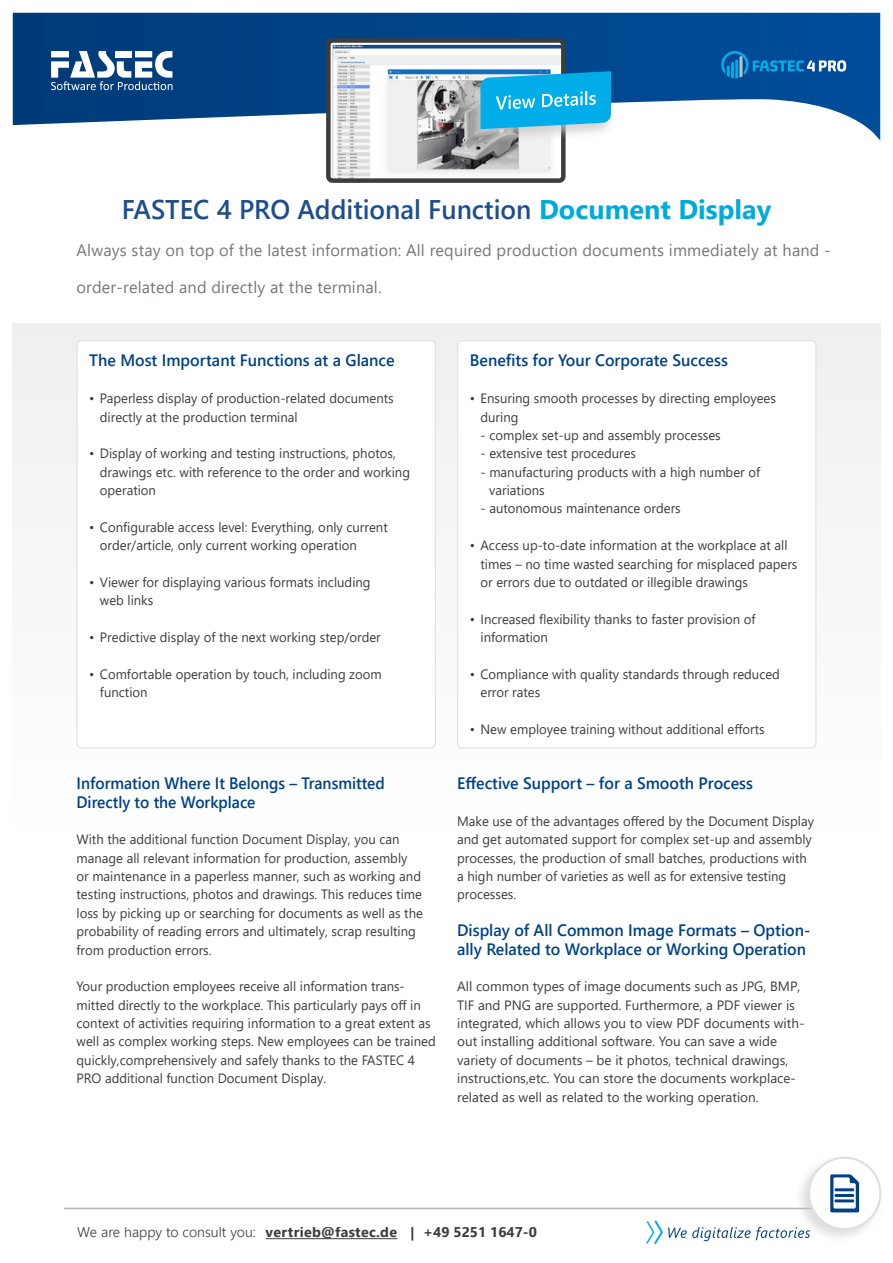
<style>
.page{position:relative;width:893px;height:1263px;background:#fff}
.page>*{position:absolute;margin:0;border:0;box-sizing:border-box;transform-origin:0 0}
.t1{font:600 27px "Segoe UI";color:#1f4e8e}
.t2{font:600 16.5px/18.5px "Segoe UI";color:#004184}
.t3{font:16.5px "Segoe UI";letter-spacing:.01em;color:#767877}
.t4{font:600 16.5px/18.3px "Segoe UI";color:#004184;scale:.94 1}
.t5{font:700 14.25px "Segoe UI";letter-spacing:.02em;color:#3c3c3b}
.t6{font:13.5px/18.3px "Segoe UI";color:#3c3c3b}
.s1{font-weight:700;color:#00aadc}
.s2{font-weight:300}
</style>
<div class="page">
<div style="left:13px;top:323px;width:867px;height:525px;background:linear-gradient(to right,#fbfbfb,#fbfbfb)"></div>
<hr style="left:64px;top:1208px;width:765px;height:1px;background:#b5b5b5">
<svg style="left:646px;top:1220px;width:148px;height:24px"></svg>
<svg style="left:13px;top:13px;width:867px;height:128px"></svg>
<svg style="left:51px;top:51px;width:122px;height:39px"></svg>
<svg style="left:721px;top:51px;width:125px;height:27px"></svg>
<hr style="left:266px;top:1238px;width:131px;height:1px;background:#3c3c3b">
<div style="left:794px;top:1154px;width:90px;height:90px;background:#c3c2c2;opacity:.53"></div>
<div style="left:809px;top:1158px;width:71px;height:71px;background:#fff;border-radius:50%"></div>
<div style="left:808px;top:1157px;width:73px;height:73px;border:2px solid #e1e0e0;border-radius:50%"></div>
<img style="left:332px;top:45px;width:229px;height:133px">
<div style="left:326px;top:38px;width:240px;height:145px;border:4px solid #3c3c3b;border-radius:4px"></div>
<div style="left:77px;top:341px;width:358px;height:407px;background:#fff;border-radius:4px"></div>
<div style="left:77px;top:340px;width:359px;height:408px;border:1px solid #e1e0e0;border-radius:4px"></div>
<div style="left:458px;top:341px;width:358px;height:407px;background:#fff;border-radius:4px"></div>
<div style="left:457px;top:340px;width:359px;height:408px;border:1px solid #e1e0e0;border-radius:4px"></div>
<svg style="left:830px;top:1174px;width:29px;height:38px"></svg>
<div style="left:468px;top:71px;width:147px;height:74px;background:#c9c8c8;opacity:.75"></div>
<svg style="left:480px;top:71px;width:131px;height:58px"></svg>
<h1 class="t1" style="left:122px;top:184px;width:651px">FASTEC 4 PRO Additional Function <span class="s1">Document Display</span></h1>
<p class="t3" style="left:77px;top:235px;width:756px">Always stay on top of the latest information: All required production documents immediately at hand -</p>
<p class="t3" style="left:77px;top:272px;width:307px">order-related and directly at the terminal.</p>
<p class="t2" style="left:89px;top:350px;width:307px">The Most Important Functions at a Glance</p>
<p class="t6" style="left:100px;top:388px;width:295px;text-indent:-11px">• Paperless display of production-related documents directly at the production terminal</p>
<p class="t6" style="left:100px;top:443px;width:312px;text-indent:-11px">• Display of working and testing instructions, photos, drawings etc. with reference to the order and working operation</p>
<p class="t6" style="left:100px;top:517px;width:289px;text-indent:-11px">• Configurable access level: Everything, only current order/article, only current working operation</p>
<p class="t6" style="left:100px;top:572px;width:272px;text-indent:-11px">• Viewer for displaying various formats including web links</p>
<p class="t6" style="left:89px;top:627px;width:293px">• Predictive display of the next working step/order</p>
<p class="t6" style="left:100px;top:664px;width:283px;text-indent:-11px">• Comfortable operation by touch, including zoom function</p>
<p class="t4" style="left:77px;top:773px;width:329px">Information Where It Belongs – Transmitted<br>Directly to the Workplace</p>
<p class="t6" style="left:77px;top:829px;width:348px">With the additional function Document Display, you can manage all relevant information for production, assembly or maintenance in a paperless manner, such as working and testing instructions, photos and drawings. This reduces time loss by picking up or searching for documents as well as the probability of reading errors and ultimately, scrap resulting from production errors.</p>
<p class="t6" style="left:77px;top:976px;width:361px">Your production employees receive all information trans&shy;mitted directly to the workplace. This particularly pays off in context of activities requiring information to a great extent as well as complex working steps. New employees can be trained quickly,comprehensively and safely thanks to the FASTEC 4<br>PRO additional function Document Display.</p>
<p class="t2" style="left:470px;top:350px;width:260px">Benefits for Your Corporate Success</p>
<p class="t6" style="left:480px;top:388px;width:297px;text-indent:-11px">• Ensuring smooth processes by directing employees during</p>
<p class="t6" style="left:480px;top:425px;width:242px">- complex set-up and assembly processes</p>
<p class="t6" style="left:480px;top:443px;width:157px">- extensive test procedures</p>
<p class="t6" style="left:489px;top:462px;width:272px;text-indent:-9px">- manufacturing products with a high number of variations</p>
<p class="t6" style="left:480px;top:498px;width:202px">- autonomous maintenance orders</p>
<p class="t6" style="left:480px;top:535px;width:318px;text-indent:-11px">• Access up-to-date information at the workplace at all times – no time wasted searching for misplaced papers or errors due to outdated or illegible drawings</p>
<p class="t6" style="left:480px;top:609px;width:277px;text-indent:-11px">• Increased flexibility thanks to faster provision of information</p>
<p class="t6" style="left:480px;top:664px;width:301px;text-indent:-11px">• Compliance with quality standards through reduced error rates</p>
<p class="t6" style="left:470px;top:719px;width:296px">• New employee training without additional efforts</p>
<p class="t2" style="left:457px;top:773px;width:297px">Effective Support – for a Smooth Process</p>
<p class="t6" style="left:457px;top:811px;width:358px">Make use of the advantages offered by the Document Display and get automated support for complex set-up and assembly processes, the production of small batches, productions with a high number of varieties as well as for extensive testing processes.</p>
<p class="t2" style="left:457px;top:920px;width:355px">Display of All Common Image Formats – Option&shy;ally Related to Workplace or Working Operation</p>
<p class="t6" style="left:457px;top:976px;width:349px">All common types of image documents such as JPG, BMP, TIF and PNG are supported. Furthermore, a PDF viewer is integrated, which allows you to view PDF documents with&shy;out installing additional software. You can save a wide variety of documents – be it photos, technical drawings, instructions,etc. You can store the documents workplace&shy;related as well as related to the working operation.</p>
<p class="t5" style="left:77px;top:1219px;width:461px"><span class="s2">We are happy to consult you:</span> vertrieb@fastec.de | +49 5251 1647-0</p>
</div>
